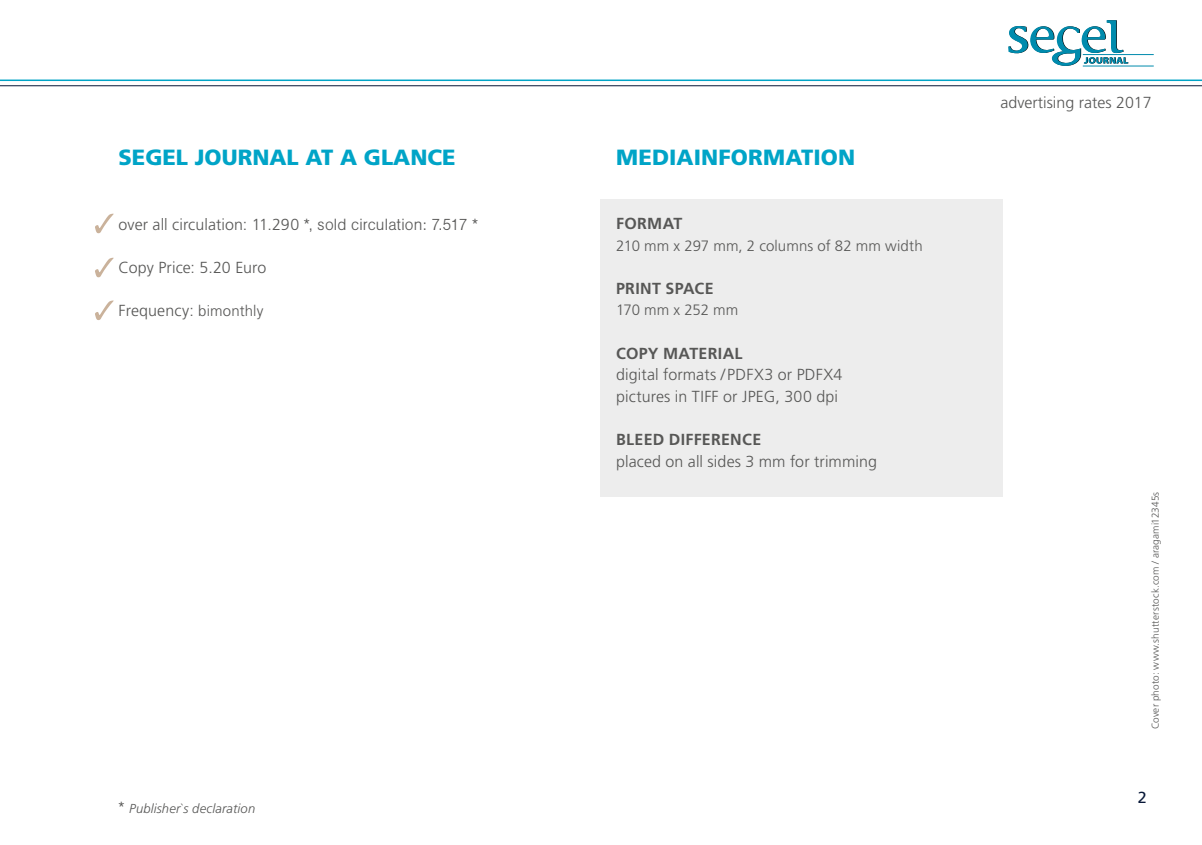
<style>
.page{position:relative;width:1202px;height:845px;background:#fff}
.page>*{position:absolute;margin:0;border:0;box-sizing:border-box;transform-origin:0 0}
.t1{font:900 22px "Frutiger";color:#00a4c7}
.t2{font:300 16px/21.6px "Frutiger";letter-spacing:.005em;color:#575756}
.t3{font:700 16px "Frutiger";letter-spacing:.02em;color:#575756}
.t4{font:16px "Frutiger";color:#091939}
.t5{font:300 15px "Frutiger";letter-spacing:.005em;color:#575756}
.t6{font:italic 300 13px "Frutiger";letter-spacing:.015em;color:#575756}
.t7{font:300 10px "Frutiger";letter-spacing:.015em;color:#575756}
.s1{font-family:"AG Book Pro"}
.s2{font-size:15px}
.s3{font-family:"AG Book Pro";font-style:normal;font-size:16px}
</style>
<div class="page">
<hr style="left:0;top:80px;width:1202px;height:1px;background:#00a4c7">
<hr style="left:0;top:85px;width:1202px;height:1px;background:#091939">
<svg style="left:1008px;top:20px;width:120px;height:46px"></svg>
<hr style="left:1083px;top:54px;width:71px;height:1px;background:#008bad">
<hr style="left:1083px;top:66px;width:71px;height:1px;background:#008bad">
<div style="left:601px;top:199px;width:402px;height:298px;background:#ededed"></div>
<svg style="left:95px;top:214px;width:19px;height:19px"></svg>
<svg style="left:95px;top:258px;width:19px;height:19px"></svg>
<svg style="left:95px;top:300px;width:19px;height:20px"></svg>
<h1 class="t1" style="left:118px;top:144px;width:339px">SEGEL JOURNAL AT A GLANCE</h1>
<p class="t2" style="left:119px;top:213px;width:361px">over all circulation: 11.290 <span class="s1">*, sold circulation: 7.517 *</span></p>
<p class="t2" style="left:119px;top:256px;width:149px">Copy Price: 5.20 Euro</p>
<p class="t2" style="left:119px;top:300px;width:146px">Frequency: <span class="s2">bimonthly</span></p>
<p class="t6" style="left:119px;top:801px;width:138px"><span class="s3">*</span> Publisher`s declaration</p>
<h1 class="t1" style="left:616px;top:144px;width:241px">MEDIAINFORMATION</h1>
<p class="t3" style="left:616px;top:214px;width:68px">FORMAT</p>
<p class="t5" style="left:616px;top:237px;width:308px">210 mm x 297 mm, 2 columns of 82 mm width</p>
<p class="t3" style="left:616px;top:279px;width:99px">PRINT SPACE</p>
<p class="t5" style="left:616px;top:302px;width:124px">170 mm x 252 mm</p>
<p class="t3" style="left:616px;top:344px;width:128px">COPY MATERIAL</p>
<p class="t2" style="left:616px;top:364px;width:228px">digital formats /PDFX3 or PDFX4 pictures in TIFF or JPEG, 300 dpi</p>
<p class="t3" style="left:616px;top:430px;width:147px">BLEED DIFFERENCE</p>
<p class="t2" style="left:616px;top:450px;width:262px">placed on all sides 3 mm for trimming</p>
<p class="t2" style="left:1000px;top:91px;width:153px">advertising rates 2017</p>
<p class="t7" style="left:1150px;top:729px;width:239px;rotate:-90deg">Cover photo: www.shutterstock.com / aragami12345s</p>
<p class="t4" style="left:1138px;top:787px;width:10px">2</p>
</div>
